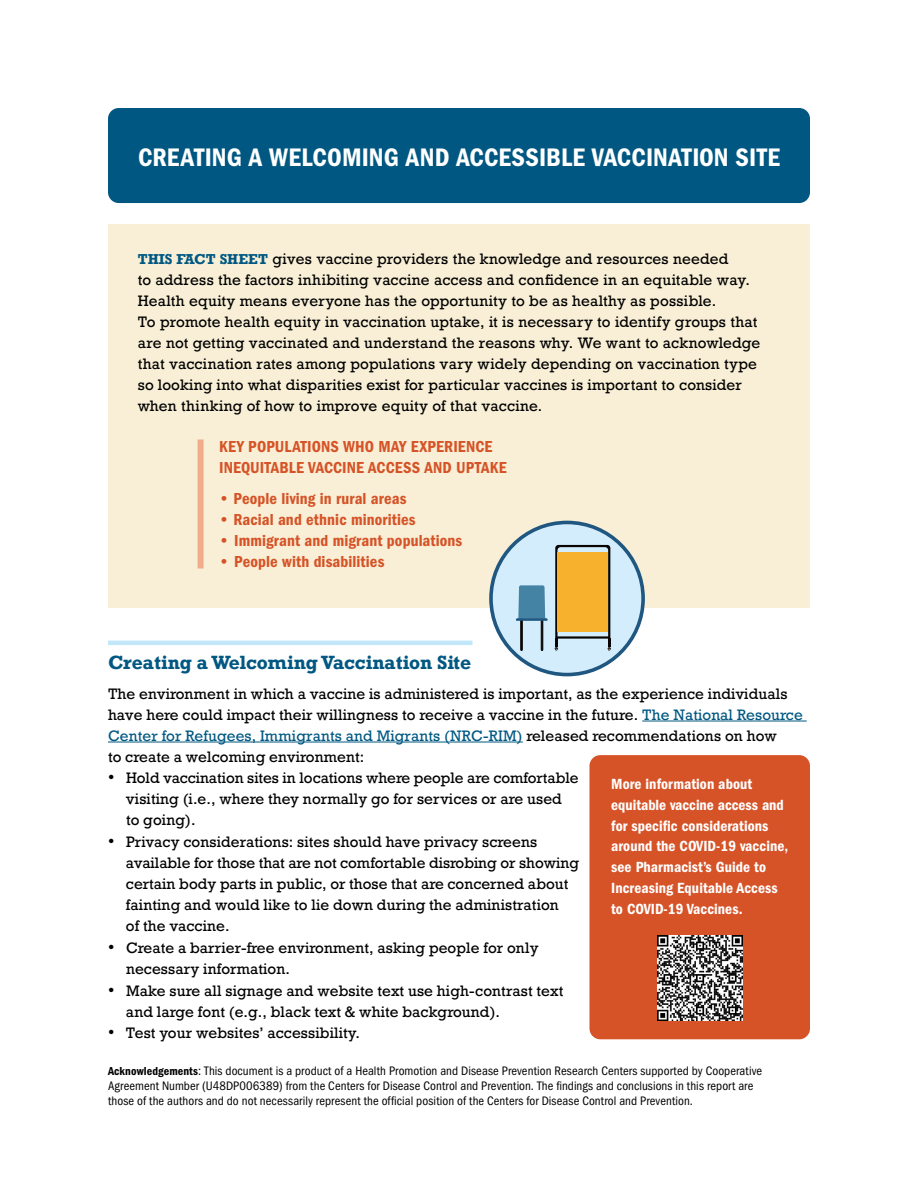
<style>
.page{position:relative;width:918px;height:1188px;background:#fff}
.page>*{position:absolute;margin:0;border:0;box-sizing:border-box;transform-origin:0 0}
.t1{font:600 condensed 26.25px "Franklin Gothic";letter-spacing:.005em;color:#fff}
.t2{font:700 18px "Rockwell";letter-spacing:-.005em;color:#005882}
.t3{font:600 condensed 16.5px/21.6px "Franklin Gothic";letter-spacing:.005em;color:#d65327}
.t4{font:600 condensed 15.3px/20.9px "Franklin Gothic";letter-spacing:.005em;color:#fff}
.t5{font:14.25px/21px "Rockwell";letter-spacing:.005em;color:#000}
.t6{font:condensed 12.75px/14.5px "Franklin Gothic";letter-spacing:.005em;color:#000}
.s1{font-weight:700;font-size:13.5px;color:#005882}
.s2{font-stretch:normal}
.s3{color:#005882}
.s4{font-size:16.5px}
.s5{font-weight:600;font-size:12px}
</style>
<div class="page">
<div style="left:590px;top:755px;width:220px;height:284px;background:#d65327;border-radius:11px"></div>
<div style="left:108px;top:225px;width:702px;height:383px;background:#f8efd6"></div>
<div style="left:108px;top:108px;width:702px;height:95px;background:#005882;border-radius:11px"></div>
<hr style="left:108px;top:641px;width:364px;height:4px;background:#c3e7fa">
<div style="left:198px;top:440px;width:6px;height:129px;background:#f0ac8b"></div>
<hr style="left:642px;top:721px;width:165px;height:1px;background:#005882">
<hr style="left:108px;top:742px;width:415px;height:1px;background:#005882">
<div style="left:491px;top:522px;width:152px;height:153px;background:#d4edfc;border-radius:50%"></div>
<div style="left:489px;top:521px;width:156px;height:155px;border:4px solid #1f5781;border-radius:50%"></div>
<svg style="left:555px;top:545px;width:56px;height:106px"></svg>
<div style="left:520px;top:619px;width:3px;height:32px;border:1px solid #080504"></div>
<div style="left:541px;top:619px;width:2px;height:32px;border:1px solid #080504"></div>
<svg style="left:516px;top:585px;width:32px;height:36px"></svg>
<img style="left:657px;top:936px;width:85px;height:85px">
<h1 class="t1" style="left:138px;top:142px;width:643px">CREATING A WELCOMING AND ACCESSIBLE VACCINATION SITE</h1>
<p class="t5" style="left:138px;top:249px;width:624px"><span class="s1">THIS FACT SHEET</span> gives vaccine providers the knowledge and resources needed<br>to address the factors inhibiting vaccine access and confidence in an equitable way.<br>Health equity means everyone has the opportunity to be as healthy as possible.<br>To promote health equity in vaccination uptake, it is necessary to identify groups that are not getting vaccinated and understand the reasons why. We want to acknowledge that vaccination rates among populations vary widely depending on vaccination type so looking into what disparities exist for particular vaccines is important to consider when thinking of how to improve equity of that vaccine.</p>
<p class="t3" style="left:219px;top:436px;width:289px">KEY POPULATIONS WHO MAY EXPERIENCE<br>INEQUITABLE VACCINE ACCESS AND UPTAKE</p>
<p class="t3" style="left:219px;top:488px;width:189px"><span class="s2">•</span> People living in rural areas</p>
<p class="t3" style="left:219px;top:509px;width:198px"><span class="s2">•</span> Racial and ethnic minorities</p>
<p class="t3" style="left:219px;top:530px;width:245px"><span class="s2">•</span> Immigrant and migrant populations</p>
<p class="t3" style="left:219px;top:551px;width:167px"><span class="s2">•</span> People with disabilities</p>
<p class="t2" style="left:108px;top:650px;width:364px">Creating a Welcoming Vaccination Site</p>
<p class="t5" style="left:108px;top:683px;width:696px">The environment in which a vaccine is administered is important, as the experience individuals have here could impact their willingness to receive a vaccine in the future. <span class="s3">The National Resource Center for Refugees, Immigrants and Migrants (NRC-RIM)</span> released recommendations on how<br>to create a welcoming environment:</p>
<p class="t5" style="left:126px;top:768px;width:454px;text-indent:-18px"><span class="s4">•</span> Hold vaccination sites in locations where people are comfortable visiting (i.e., where they normally go for services or are used to going).</p>
<p class="t5" style="left:126px;top:832px;width:455px;text-indent:-18px"><span class="s4">•</span> Privacy considerations: sites should have privacy screens available for those that are not comfortable disrobing or showing certain body parts in public, or those that are concerned about fainting and would like to lie down during the administration<br>of the vaccine.</p>
<p class="t5" style="left:126px;top:937px;width:414px;text-indent:-18px"><span class="s4">•</span> Create a barrier-free environment, asking people for only necessary information.</p>
<p class="t5" style="left:126px;top:980px;width:439px;text-indent:-18px"><span class="s4">•</span> Make sure all signage and website text use high-contrast text and large font (e.g., black text &amp; white background).</p>
<p class="t5" style="left:108px;top:1023px;width:253px"><span class="s4">•</span> Test your websites’ accessibility.</p>
<p class="t4" style="left:611px;top:773px;width:179px">More information about equitable vaccine access and for specific considerations around the COVID-19 vaccine, see Pharmacist’s Guide to<br>Increasing Equitable Access to COVID-19 Vaccines.</p>
<p class="t6" style="left:108px;top:1064px;width:656px"><span class="s5">Acknowledgements</span>: This document is a product of a Health Promotion and Disease Prevention Research Centers supported by Cooperative<br>Agreement Number (U48DP006389) from the Centers for Disease Control and Prevention. The findings and conclusions in this report are those of the authors and do not necessarily represent the official position of the Centers for Disease Control and Prevention.</p>
</div>
